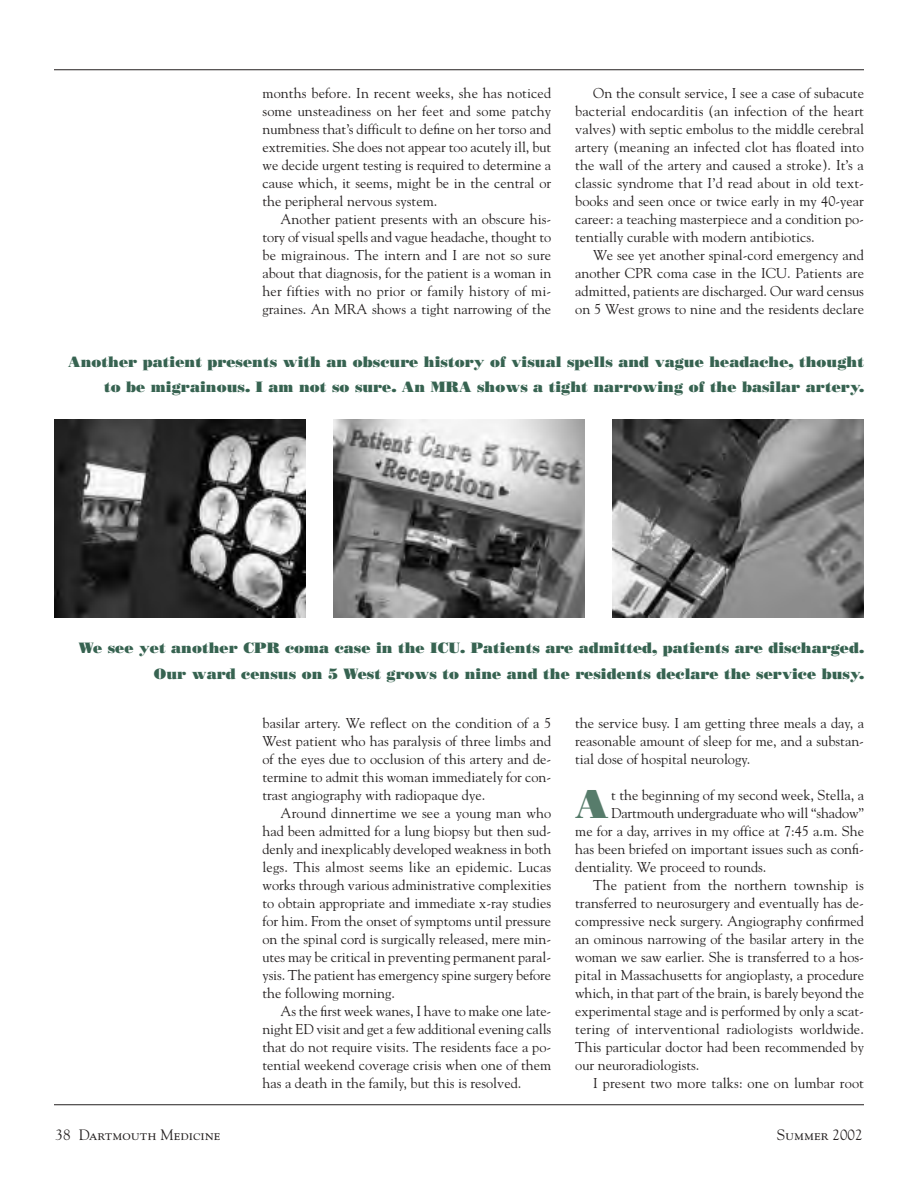
<style>
.page{position:relative;width:918px;height:1188px;background:#fff}
.page>*{position:absolute;margin:0;border:0;box-sizing:border-box;transform-origin:0 0}
.t1{font:40.35px "Bodoni Poster";color:#577c6b}
.t2{font:15px/25.5px "Bodoni Poster";color:#376351;text-align:right}
.t3{font:15px "Goudy SC";color:#231f1f}
.t4{font:14.25px/18px "Goudy";color:#231f1f;text-align:justify}
.s1{font-family:"Goudy"}
</style>
<div class="page">
<hr style="left:54px;top:1104px;width:810px;height:1px;background:#231f1f">
<hr style="left:54px;top:69px;width:810px;height:1px;background:#231f1f">
<img style="left:54px;top:419px;width:252px;height:198px">
<img style="left:333px;top:419px;width:252px;height:198px">
<img style="left:612px;top:419px;width:252px;height:198px">
<p class="t4" style="left:262px;top:86px;width:290px">months before. In recent weeks, she has noticed some unsteadiness on her feet and some patchy numbness that’s difficult to define on her torso and extremities. She does not appear too acutely ill, but we decide urgent testing is required to determine a cause which, it seems, might be in the central or the peripheral nervous system.</p>
<p class="t4" style="left:262px;top:212px;width:290px;text-indent:18px">Another patient presents with an obscure his&shy;tory of visual spells and vague headache, thought to be migrainous. The intern and I are not so sure about that diagnosis, for the patient is a woman in her fifties with no prior or family history of mi&shy;graines. An MRA shows a tight narrowing of the</p>
<p class="t4" style="left:575px;top:86px;width:290px;text-indent:18px">On the consult service, I see a case of subacute bacterial endocarditis (an infection of the heart valves) with septic embolus to the middle cerebral artery (meaning an infected clot has floated into the wall of the artery and caused a stroke). It’s a classic syndrome that I’d read about in old text&shy;books and seen once or twice early in my 40-year career: a teaching masterpiece and a condition po&shy;tentially curable with modern antibiotics.</p>
<p class="t4" style="left:575px;top:248px;width:290px;text-indent:18px">We see yet another spinal-cord emergency and another CPR coma case in the ICU. Patients are admitted, patients are discharged. Our ward census on 5 West grows to nine and the residents declare</p>
<p class="t2" style="left:68px;top:350px;width:797px">Another patient presents with an obscure history of visual spells and vague headache, thought to be migrainous. I am not so sure. An MRA shows a tight narrowing of the basilar artery.</p>
<p class="t2" style="left:79px;top:637px;width:787px">We see yet another CPR coma case in the ICU. Patients are admitted, patients are discharged.<br>Our ward census on 5 West grows to nine and the residents declare the service busy.</p>
<p class="t4" style="left:262px;top:716px;width:290px">basilar artery. We reflect on the condition of a 5<br>West patient who has paralysis of three limbs and of the eyes due to occlusion of this artery and de&shy;termine to admit this woman immediately for con&shy;trast angiography with radiopaque dye.</p>
<p class="t4" style="left:262px;top:806px;width:290px;text-indent:18px">Around dinnertime we see a young man who had been admitted for a lung biopsy but then sud&shy;denly and inexplicably developed weakness in both legs. This almost seems like an epidemic. Lucas works through various administrative complexities to obtain appropriate and immediate x-ray studies for him. From the onset of symptoms until pressure on the spinal cord is surgically released, mere min&shy;utes may be critical in preventing permanent paral&shy;ysis. The patient has emergency spine surgery before the following morning.</p>
<p class="t4" style="left:262px;top:1004px;width:290px;text-indent:18px">As the first week wanes, I have to make one late&shy;night ED visit and get a few additional evening calls that do not require visits. The residents face a po&shy;tential weekend coverage crisis when one of them has a death in the family, but this is resolved.</p>
<p class="t4" style="left:575px;top:716px;width:290px">the service busy. I am getting three meals a day, a reasonable amount of sleep for me, and a substan&shy;tial dose of hospital neurology.</p>
<h1 class="t1" style="left:575px;top:790px;width:35px">A</h1>
<p class="t4" style="left:611px;top:788px;width:254px">t the beginning of my second week, Stella, a</p>
<p class="t4" style="left:611px;top:806px;width:254px">Dartmouth undergraduate who will “shadow”</p>
<p class="t4" style="left:575px;top:824px;width:290px">me for a day, arrives in my office at 7:45 a.m. She</p>
<p class="t4" style="left:575px;top:842px;width:290px">has been briefed on important issues such as confi-</p>
<p class="t4" style="left:575px;top:860px;width:193px">dentiality. We proceed to rounds.</p>
<p class="t4" style="left:593px;top:878px;width:272px">The patient from the northern township is</p>
<p class="t4" style="left:575px;top:896px;width:290px">transferred to neurosurgery and eventually has de-</p>
<p class="t4" style="left:575px;top:914px;width:290px">compressive neck surgery. Angiography confirmed</p>
<p class="t4" style="left:575px;top:932px;width:290px">an ominous narrowing of the basilar artery in the</p>
<p class="t4" style="left:575px;top:950px;width:290px">woman we saw earlier. She is transferred to a hos-</p>
<p class="t4" style="left:575px;top:968px;width:290px">pital in Massachusetts for angioplasty, a procedure</p>
<p class="t4" style="left:575px;top:986px;width:290px">which, in that part of the brain, is barely beyond the</p>
<p class="t4" style="left:575px;top:1004px;width:290px">experimental stage and is performed by only a scat-</p>
<p class="t4" style="left:575px;top:1022px;width:290px">tering of interventional radiologists worldwide.</p>
<p class="t4" style="left:575px;top:1040px;width:290px">This particular doctor had been recommended by</p>
<p class="t4" style="left:575px;top:1058px;width:126px">our neuroradiologists.</p>
<p class="t4" style="left:593px;top:1076px;width:272px">I present two more talks: one on lumbar root</p>
<p class="t3" style="left:56px;top:1129px;width:167px"><span class="s1">38</span> Dartmouth Medicine</p>
<p class="t3" style="left:777px;top:1129px;width:87px">Summer <span class="s1">2002</span></p>
</div>
